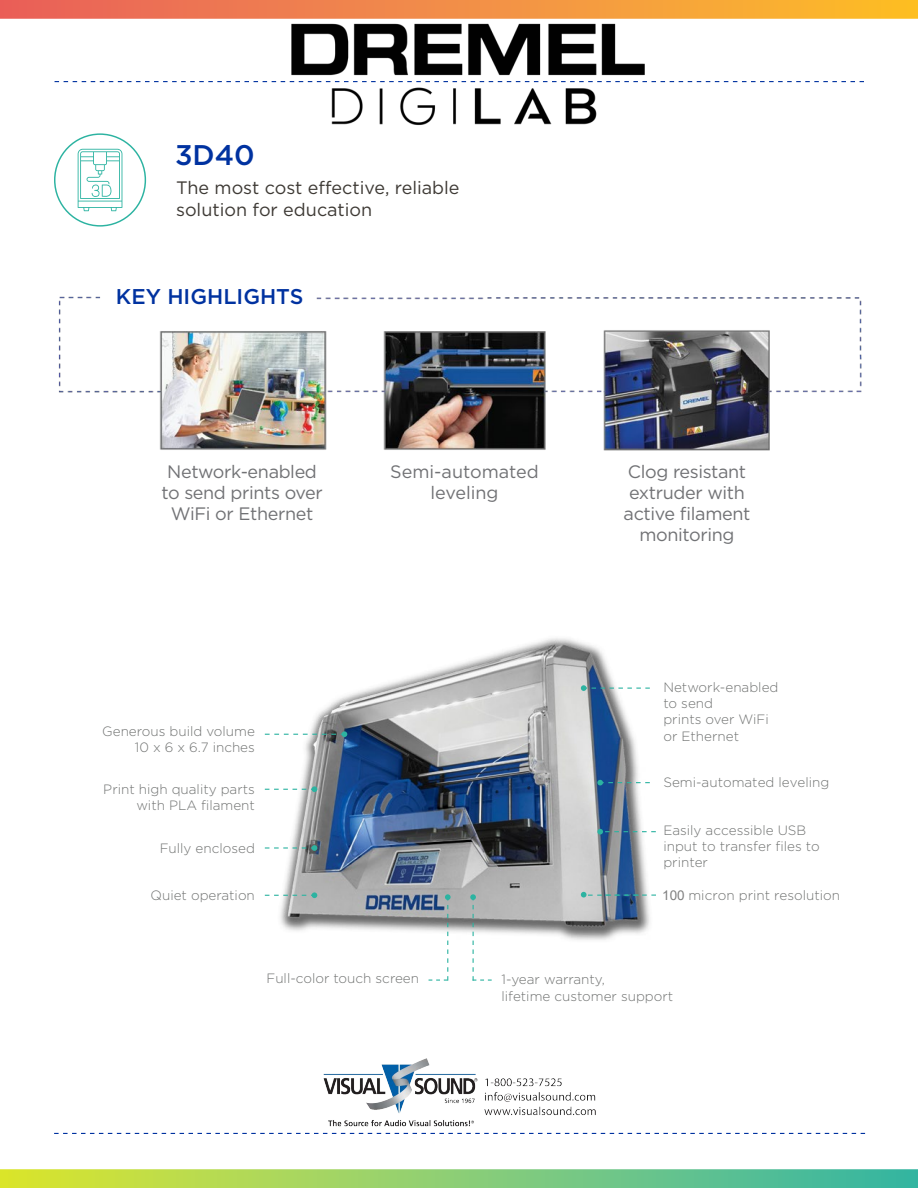
<style>
.page{position:relative;width:918px;height:1188px;background:#fff}
.page>*{position:absolute;margin:0;border:0;box-sizing:border-box;transform-origin:0 0}
.t1{font:500 28.35px "Gotham";color:#0032a0}
.t2{font:500 21.3px "Gotham";color:#0032a0}
.t3{font:18px/21px "Gotham";letter-spacing:-.02em;color:#717275;text-align:center}
.t4{font:18px/21.6px "Gotham";color:#3e3a35}
.t5{font:18px/21px "Gotham";color:#717275;text-align:center}
.t6{font:300 13.5px/16.2px "Gotham";color:#717372}
.s1{font-family:"Arial";font-weight:400;color:#808080}
</style>
<div class="page">
<img style="left:264px;top:638px;width:386px;height:302px">
<svg style="left:55px;top:81px;width:809px;height:1px"></svg>
<svg style="left:54px;top:1133px;width:811px;height:1px"></svg>
<img style="left:58px;top:296px;width:804px;height:155px">
<div style="left:108px;top:274px;width:192px;height:39px;background:#fff"></div>
<div style="left:0;top:1169px;width:918px;height:19px;background:linear-gradient(to right,#dee634,#36b5ac)"></div>
<div style="left:0;top:0;width:918px;height:19px;background:linear-gradient(to right,#e95f5e,#fcbe2a)"></div>
<svg style="left:265px;top:731px;width:82px;height:6px"></svg>
<svg style="left:429px;top:894px;width:22px;height:87px"></svg>
<svg style="left:470px;top:894px;width:22px;height:87px"></svg>
<svg style="left:265px;top:786px;width:52px;height:6px"></svg>
<svg style="left:265px;top:845px;width:52px;height:6px"></svg>
<svg style="left:265px;top:892px;width:52px;height:6px"></svg>
<svg style="left:581px;top:685px;width:69px;height:6px"></svg>
<svg style="left:597px;top:780px;width:53px;height:5px"></svg>
<svg style="left:597px;top:829px;width:59px;height:6px"></svg>
<svg style="left:78px;top:149px;width:44px;height:62px"></svg>
<svg style="left:581px;top:892px;width:75px;height:6px"></svg>
<img style="left:292px;top:23px;width:352px;height:103px">
<img style="left:323px;top:1058px;width:273px;height:69px">
<h1 class="t1" style="left:175px;top:137px;width:81px">3D40</h1>
<h3 class="t4" style="left:176px;top:177px;width:285px">The most cost effective, reliable solution for education</h3>
<h2 class="t2" style="left:116px;top:283px;width:189px">KEY HIGHLIGHTS</h2>
<h3 class="t3" style="left:161px;top:461px;width:163px">Network-enabled to send prints over<br>WiFi or Ethernet</h3>
<h3 class="t5" style="left:390px;top:461px;width:150px">Semi-automated leveling</h3>
<h3 class="t3" style="left:624px;top:461px;width:128px">Clog resistant extruder with active filament monitoring</h3>
<p class="t6" style="left:102px;top:723px;width:154px;text-align:right">Generous build volume<br>10 x 6 x 6.7 inches</p>
<p class="t6" style="left:103px;top:781px;width:153px;text-align:right">Print high quality parts with PLA filament</p>
<p class="t6" style="left:160px;top:840px;width:97px">Fully enclosed</p>
<p class="t6" style="left:151px;top:887px;width:106px">Quiet operation</p>
<p class="t6" style="left:663px;top:679px;width:117px">Network-enabled to send<br>prints over WiFi or Ethernet</p>
<p class="t6" style="left:663px;top:774px;width:168px">Semi-automated leveling</p>
<p class="t6" style="left:663px;top:822px;width:158px">Easily accessible USB input to transfer files to printer</p>
<p class="t6" style="left:662px;top:887px;width:179px"><span class="s1">100</span> micron print resolution</p>
<p class="t6" style="left:267px;top:970px;width:154px">Full-color touch screen</p>
<p class="t6" style="left:502px;top:971px;width:173px">1-year warranty,<br>lifetime customer support</p>
</div>
